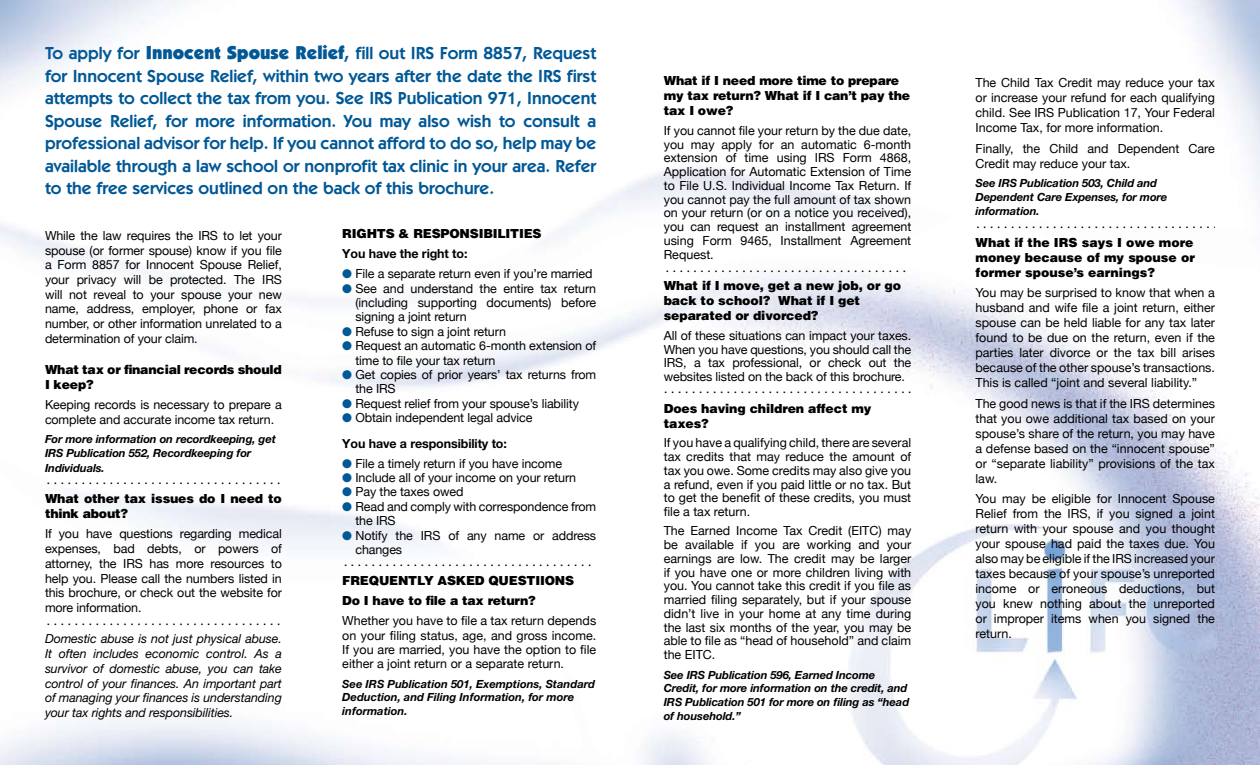
<style>
.page{position:relative;width:1260px;height:765px;background:#fff}
.page>*{position:absolute;margin:0;border:0;box-sizing:border-box;transform-origin:0 0}
.t1{font:600 17.5px/22.5px "Itc Kabel";color:#005896;text-align:justify}
.t2{font:12.5px/13.8px "Helvetica Neue";letter-spacing:-.01em;color:#000;text-align:justify}
.t3{font:900 12.5px/15px "Helvetica";letter-spacing:-.015em;color:#000}
.t4{font:italic 12.5px/14.8px "Helvetica Neue";letter-spacing:-.01em;color:#000;text-align:justify}
.t5{font:700 12.5px "Helvetica Neue";letter-spacing:-.01em;color:#000}
.t6{font:italic 700 11.25px/13.8px "Helvetica Neue";letter-spacing:-.01em;color:#000}
.t7{font:7.5px "Helvetica";color:#000}
.s1{font-weight:900;font-size:18.75px}
.s2{font-size:18.75px}
.s3{color:#005896}
.s4{font-weight:700}
</style>
<div class="page">
<img style="left:0;top:0;width:1260px;height:765px">
<p class="t1" style="left:45px;top:42px;width:553px">To apply for <span class="s1">Innocent Spouse Relief</span><span class="s2">,</span> fill out IRS Form 8857, Request for Innocent Spouse Relief, within two years after the date the IRS first attempts to collect the tax from you. See IRS Publication 971, Innocent Spouse Relief, for more information. You may also wish to consult a professional advisor for help. If you cannot afford to do so, help may be available through a law school or nonprofit tax clinic in your area. Refer to the free services outlined on the back of this brochure.</p>
<p class="t2" style="left:45px;top:228px;width:238px;line-height:14.8px">While the law requires the IRS to let your spouse (or former spouse) know if you file a Form 8857 for Innocent Spouse Relief, your privacy will be protected. The IRS will not reveal to your spouse your new name, address, employer, phone or fax number, or other information unrelated to a determination of your claim.</p>
<p class="t3" style="left:45px;top:362px;width:238px">What tax or financial records should<br>I keep?</p>
<p class="t2" style="left:45px;top:397px;width:238px;line-height:14.8px">Keeping records is necessary to prepare a complete and accurate income tax return.</p>
<p class="t6" style="left:45px;top:432px;width:232px;line-height:14.2px">For more information on recordkeeping, get<br>IRS Publication 552, Recordkeeping for<br>Individuals.</p>
<p class="t3" style="left:45px;top:491px;width:238px">What other tax issues do I need to think about?</p>
<p class="t2" style="left:45px;top:527px;width:238px;line-height:14.6px">If you have questions regarding medical expenses, bad debts, or powers of attorney, the IRS has more resources to help you. Please call the numbers listed in this brochure, or check out the website for more information.</p>
<p class="t4" style="left:45px;top:631px;width:238px">Domestic abuse is not just physical abuse.<br>It often includes economic control. As a survivor of domestic abuse, you can take control of your finances. An important part of managing your finances is understanding your tax rights and responsibilities.</p>
<p class="t3" style="left:342px;top:226px;width:201px">RIGHTS &amp; RESPONSIBILITIES</p>
<p class="t5" style="left:342px;top:246px;width:127px">You have the right to:</p>
<p class="t2" style="left:342px;top:267px;width:252px"><span class="s3">●</span> File a separate return even if you’re married</p>
<p class="t2" style="left:355px;top:281px;width:242px;line-height:14.4px;text-indent:-13px"><span class="s3">●</span> See and understand the entire tax return (including supporting documents) before signing a joint return</p>
<p class="t2" style="left:342px;top:324px;width:165px"><span class="s3">●</span> Refuse to sign a joint return</p>
<p class="t2" style="left:355px;top:338px;width:242px;line-height:14.4px;text-indent:-13px"><span class="s3">●</span> Request an automatic 6-month extension of time to file your tax return</p>
<p class="t2" style="left:355px;top:367px;width:242px;line-height:14.4px;text-indent:-13px"><span class="s3">●</span> Get copies of prior years’ tax returns from the IRS</p>
<p class="t2" style="left:342px;top:396px;width:238px"><span class="s3">●</span> Request relief from your spouse’s liability</p>
<p class="t2" style="left:342px;top:405px;width:192px;line-height:25.6px"><span class="s3">●</span> Obtain independent legal advice<br><span class="s4">You have a responsibility to:</span></p>
<p class="t2" style="left:342px;top:456px;width:221px"><span class="s3">●</span> File a timely return if you have income</p>
<p class="t2" style="left:342px;top:471px;width:235px"><span class="s3">●</span> Include all of your income on your return</p>
<p class="t2" style="left:342px;top:485px;width:123px"><span class="s3">●</span> Pay the taxes owed</p>
<p class="t2" style="left:355px;top:499px;width:242px;line-height:14.4px;text-indent:-13px"><span class="s3">●</span> Read and comply with correspondence from the IRS</p>
<p class="t2" style="left:355px;top:528px;width:242px;line-height:14.4px;text-indent:-13px"><span class="s3">●</span> Notify the IRS of any name or address changes</p>
<p class="t3" style="left:342px;top:570px;width:233px;line-height:20px">FREQUENTLY ASKED QUESTIIONS<br>Do I have to file a tax return?</p>
<p class="t2" style="left:342px;top:613px;width:255px;line-height:14.4px">Whether you have to file a tax return depends on your filing status, age, and gross income.<br>If you are married, you have the option to file either a joint return or a separate return.</p>
<p class="t6" style="left:342px;top:677px;width:254px">See IRS Publication 501, Exemptions, Standard<br>Deduction, and Filing Information, for more information.</p>
<p class="t7" style="left:33px;top:479px;width:248px">• • • • • • • • • • • • • • • • • • • • • • • • • • • • • • • • • • • •</p>
<p class="t7" style="left:344px;top:560px;width:248px">• • • • • • • • • • • • • • • • • • • • • • • • • • • • • • • • • • • •</p>
<p class="t7" style="left:33px;top:619px;width:248px">• • • • • • • • • • • • • • • • • • • • • • • • • • • • • • • • • • • •</p>
<p class="t3" style="left:664px;top:73px;width:248px">What if I need more time to prepare my tax return? What if I can’t pay the tax I owe?</p>
<p class="t2" style="left:664px;top:123px;width:249px">If you cannot file your return by the due date, you may apply for an automatic 6-month extension of time using IRS Form 4868, Application for Automatic Extension of Time to File U.S. Individual Income Tax Return. If you cannot pay the full amount of tax shown on your return (or on a notice you received), you can request an installment agreement using Form 9465, Installment Agreement Request.</p>
<p class="t3" style="left:664px;top:278px;width:239px">What if I move, get a new job, or go back to school? What if I get separated or divorced?</p>
<p class="t2" style="left:664px;top:328px;width:249px">All of these situations can impact your taxes.<br>When you have questions, you should call the IRS, a tax professional, or check out the websites listed on the back of this brochure.</p>
<p class="t3" style="left:664px;top:401px;width:209px">Does having children affect my taxes?</p>
<p class="t2" style="left:664px;top:436px;width:249px">If you have a qualifying child, there are several tax credits that may reduce the amount of tax you owe. Some credits may also give you a refund, even if you paid little or no tax. But to get the benefit of these credits, you must file a tax return.</p>
<p class="t2" style="left:664px;top:524px;width:249px">The Earned Income Tax Credit (EITC) may be available if you are working and your earnings are low. The credit may be larger if you have one or more children living with you. You cannot take this credit if you file as married filing separately, but if your spouse didn’t live in your home at any time during the last six months of the year, you may be able to file as “head of household” and claim the EITC.</p>
<p class="t6" style="left:664px;top:667px;width:247px">See IRS Publication 596, Earned Income Credit, for more information on the credit, and IRS Publication 501 for more on filing as “head of household.”</p>
<p class="t7" style="left:666px;top:266px;width:248px">• • • • • • • • • • • • • • • • • • • • • • • • • • • • • • • • • • • •</p>
<p class="t7" style="left:665px;top:388px;width:248px">• • • • • • • • • • • • • • • • • • • • • • • • • • • • • • • • • • • •</p>
<p class="t2" style="left:976px;top:75px;width:241px;line-height:15px">The Child Tax Credit may reduce your tax or increase your refund for each qualifying child. See IRS Publication 17, Your Federal Income Tax, for more information.</p>
<p class="t2" style="left:976px;top:141px;width:241px;line-height:15px">Finally, the Child and Dependent Care<br>Credit may reduce your tax.</p>
<p class="t6" style="left:976px;top:176px;width:193px">See IRS Publication 503, Child and<br>Dependent Care Expenses, for more information.</p>
<p class="t3" style="left:976px;top:234px;width:221px">What if the IRS says I owe more money because of my spouse or former spouse’s earnings?</p>
<p class="t2" style="left:976px;top:285px;width:241px;line-height:15px">You may be surprised to know that when a husband and wife file a joint return, either spouse can be held liable for any tax later found to be due on the return, even if the parties later divorce or the tax bill arises because of the other spouse’s transactions.<br>This is called “joint and several liability.”</p>
<p class="t2" style="left:976px;top:396px;width:241px;line-height:15px">The good news is that if the IRS determines that you owe additional tax based on your spouse’s share of the return, you may have a defense based on the “innocent spouse” or “separate liability” provisions of the tax law.</p>
<p class="t2" style="left:976px;top:491px;width:241px;line-height:15px">You may be eligible for Innocent Spouse Relief from the IRS, if you signed a joint return with your spouse and you thought your spouse had paid the taxes due. You also may be eligible if the IRS increased your taxes because of your spouse’s unreported income or erroneous deductions, but you knew nothing about the unreported or improper items when you signed the return.</p>
<p class="t7" style="left:977px;top:222px;width:248px">• • • • • • • • • • • • • • • • • • • • • • • • • • • • • • • • • • • •</p>
</div>
